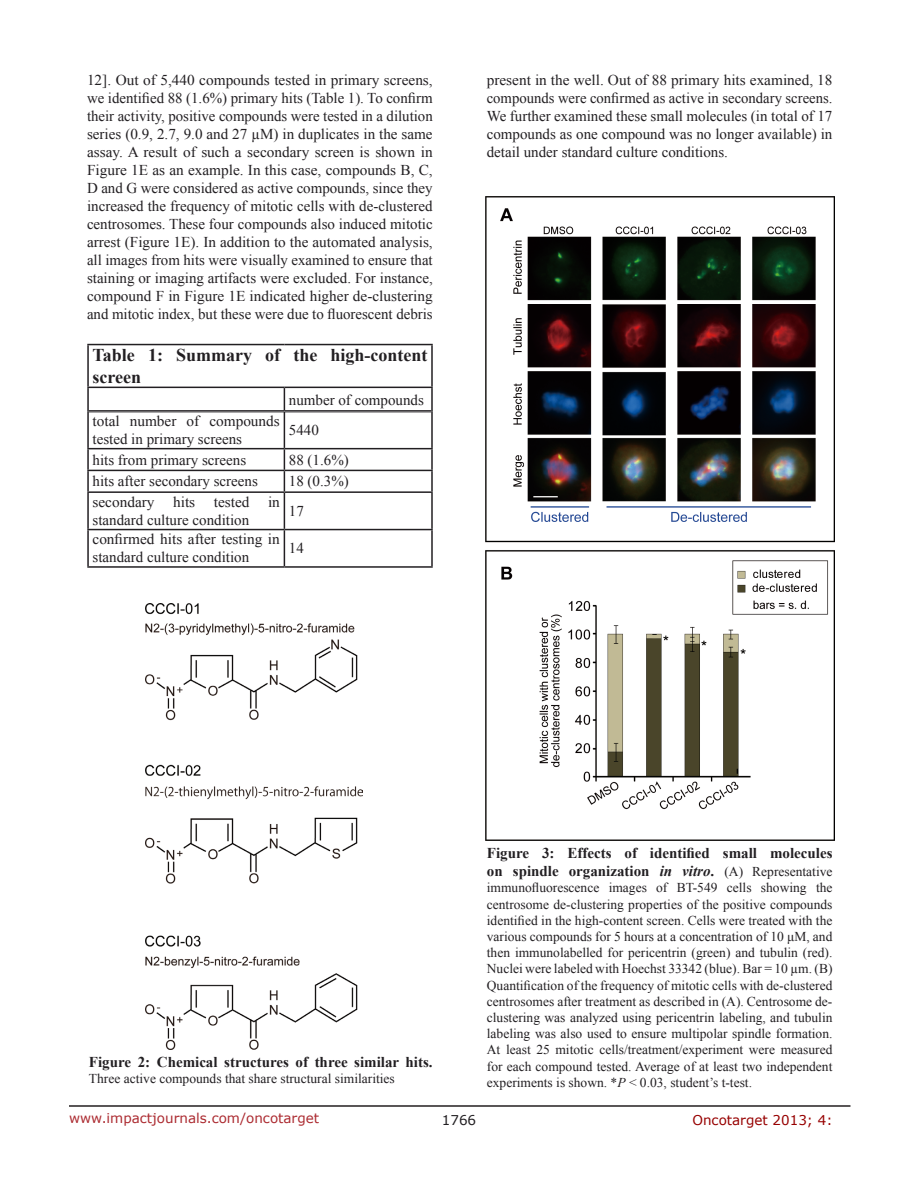
<style>
.page{position:relative;width:918px;height:1188px;background:#fff}
.page>*{position:absolute;margin:0;border:0;box-sizing:border-box;transform-origin:0 0}
.TableHeading{font:700 18px/21.6px "Times New Roman";color:#221f22}
.BodyText{font:15px/18px "Times New Roman";color:#221f22;text-align:justify}
.TableText{font:15px/18px "Times New Roman";color:#221f22}
.FigureText{font:700 15px/18px "Times New Roman";color:#221f22}
.FigureText-2{font:13.5px/16.2px "Times New Roman";color:#221f22;text-align:justify}
.t1{font:13.5px "Verdana";color:#ac2b31}
.t2{font:13.5px "Verdana";color:#970000}
.t3{font:13.5px "Verdana";color:#221f22}
.s1{font-style:italic}
.s2{font-weight:400;font-size:13.5px}
</style>
<div class="page">
<hr style="left:69px;top:1105px;width:781px;height:2px;background:#231f20">
<img style="left:146px;top:603px;width:216px;height:446px">
<img style="left:485px;top:197px;width:349px;height:644px">
<svg style="left:89px;top:388px;width:342px;height:22px"></svg>
<svg style="left:89px;top:413px;width:342px;height:153px"></svg>
<hr style="left:87px;top:387px;width:197px;height:1px;background:#221f22">
<hr style="left:284px;top:387px;width:149px;height:1px;background:#221f22">
<svg style="left:284px;top:388px;width:1px;height:22px"></svg>
<hr style="left:284px;top:412px;width:1px;height:36px;background:#221f22">
<hr style="left:87px;top:448px;width:197px;height:1px;background:#221f22">
<hr style="left:284px;top:448px;width:149px;height:1px;background:#221f22">
<hr style="left:87px;top:470px;width:197px;height:1px;background:#221f22">
<hr style="left:284px;top:470px;width:149px;height:1px;background:#221f22">
<svg style="left:284px;top:449px;width:1px;height:42px"></svg>
<hr style="left:87px;top:491px;width:197px;height:2px;background:#221f22">
<hr style="left:284px;top:491px;width:149px;height:2px;background:#221f22">
<hr style="left:284px;top:493px;width:1px;height:36px;background:#221f22">
<hr style="left:87px;top:529px;width:197px;height:1px;background:#221f22">
<hr style="left:284px;top:529px;width:149px;height:1px;background:#221f22">
<hr style="left:284px;top:530px;width:1px;height:36px;background:#221f22">
<hr style="left:89px;top:410px;width:195px;height:1px;background:#221f22">
<hr style="left:89px;top:412px;width:195px;height:1px;background:#221f22">
<hr style="left:284px;top:410px;width:147px;height:1px;background:#221f22">
<hr style="left:284px;top:412px;width:147px;height:1px;background:#221f22">
<hr style="left:87px;top:344px;width:197px;height:1px;background:#221f22">
<hr style="left:87px;top:345px;width:2px;height:42px;background:#221f22">
<hr style="left:284px;top:344px;width:149px;height:1px;background:#221f22">
<hr style="left:431px;top:345px;width:2px;height:42px;background:#221f22">
<hr style="left:87px;top:388px;width:2px;height:23px;background:#221f22">
<hr style="left:431px;top:388px;width:2px;height:23px;background:#221f22">
<hr style="left:87px;top:411px;width:2px;height:37px;background:#221f22">
<hr style="left:431px;top:411px;width:2px;height:37px;background:#221f22">
<hr style="left:87px;top:449px;width:2px;height:21px;background:#221f22">
<hr style="left:431px;top:449px;width:2px;height:21px;background:#221f22">
<hr style="left:87px;top:471px;width:2px;height:20px;background:#221f22">
<hr style="left:431px;top:471px;width:2px;height:20px;background:#221f22">
<hr style="left:87px;top:493px;width:2px;height:36px;background:#221f22">
<hr style="left:431px;top:493px;width:2px;height:36px;background:#221f22">
<hr style="left:87px;top:530px;width:2px;height:36px;background:#221f22">
<hr style="left:431px;top:530px;width:2px;height:36px;background:#221f22">
<hr style="left:87px;top:566px;width:197px;height:2px;background:#221f22">
<hr style="left:284px;top:566px;width:149px;height:2px;background:#221f22">
<p class="BodyText" style="left:87px;top:71px;width:347px">12]. Out of 5,440 compounds tested in primary screens, we identified 88 (1.6%) primary hits (Table 1). To confirm their activity, positive compounds were tested in a dilution series (0.9, 2.7, 9.0 and 27 µM) in duplicates in the same assay. A result of such a secondary screen is shown in Figure 1E as an example. In this case, compounds B, C, D and G were considered as active compounds, since they increased the frequency of mitotic cells with de-clustered centrosomes. These four compounds also induced mitotic arrest (Figure 1E). In addition to the automated analysis, all images from hits were visually examined to ensure that staining or imaging artifacts were excluded. For instance, compound F in Figure 1E indicated higher de-clustering and mitotic index, but these were due to fluorescent debris</p>
<p class="BodyText" style="left:487px;top:71px;width:347px">present in the well. Out of 88 primary hits examined, 18 compounds were confirmed as active in secondary screens.<br>We further examined these small molecules (in total of 17 compounds as one compound was no longer available) in detail under standard culture conditions.</p>
<p class="TableHeading" style="left:93px;top:344px;width:336px">Table 1: Summary of the high-content screen</p>
<p class="TableText" style="left:289px;top:390px;width:136px">number of compounds</p>
<p class="TableText" style="left:93px;top:412px;width:189px">total number of compounds tested in primary screens</p>
<p class="TableText" style="left:289px;top:421px;width:31px">5440</p>
<p class="TableText" style="left:93px;top:450px;width:155px">hits from primary screens</p>
<p class="TableText" style="left:289px;top:450px;width:61px">88 (1.6%)</p>
<p class="TableText" style="left:93px;top:472px;width:167px">hits after secondary screens</p>
<p class="TableText" style="left:289px;top:472px;width:61px">18 (0.3%)</p>
<p class="TableText" style="left:93px;top:493px;width:189px">secondary hits tested in standard culture condition</p>
<p class="TableText" style="left:289px;top:502px;width:16px">17</p>
<p class="TableText" style="left:93px;top:530px;width:189px">confirmed hits after testing in standard culture condition</p>
<p class="TableText" style="left:289px;top:539px;width:16px">14</p>
<p class="FigureText" style="left:89px;top:1052px;width:345px">Figure 2: Chemical structures of three similar hits.</p>
<p class="FigureText-2" style="left:89px;top:1070px;width:307px">Three active compounds that share structural similarities</p>
<p class="FigureText" style="left:487px;top:844px;width:347px">Figure 3: Effects of identified small molecules on spindle organization <span class="s1">in vitro</span>. <span class="s2">(A) Representative</span></p>
<p class="FigureText-2" style="left:487px;top:879px;width:347px">immunofluorescence images of BT-549 cells showing the centrosome de-clustering properties of the positive compounds identified in the high-content screen. Cells were treated with the various compounds for 5 hours at a concentration of 10 μM, and then immunolabelled for pericentrin (green) and tubulin (red).<br>Nuclei were labeled with Hoechst 33342 (blue). Bar = 10 µm. (B)<br>Quantification of the frequency of mitotic cells with de-clustered centrosomes after treatment as described in (A). Centrosome de&shy;clustering was analyzed using pericentrin labeling, and tubulin labeling was also used to ensure multipolar spindle formation.<br>At least 25 mitotic cells/treatment/experiment were measured for each compound tested. Average of at least two independent experiments is shown. *<span class="s1">P</span> &lt; 0.03, student’s t-test.</p>
<p class="t1" style="left:69px;top:1109px;width:252px">www.impactjournals.com/oncotarget</p>
<p class="t3" style="left:442px;top:1111px;width:36px">1766</p>
<p class="t2" style="left:692px;top:1111px;width:142px">Oncotarget 2013; 4:</p>
</div>
